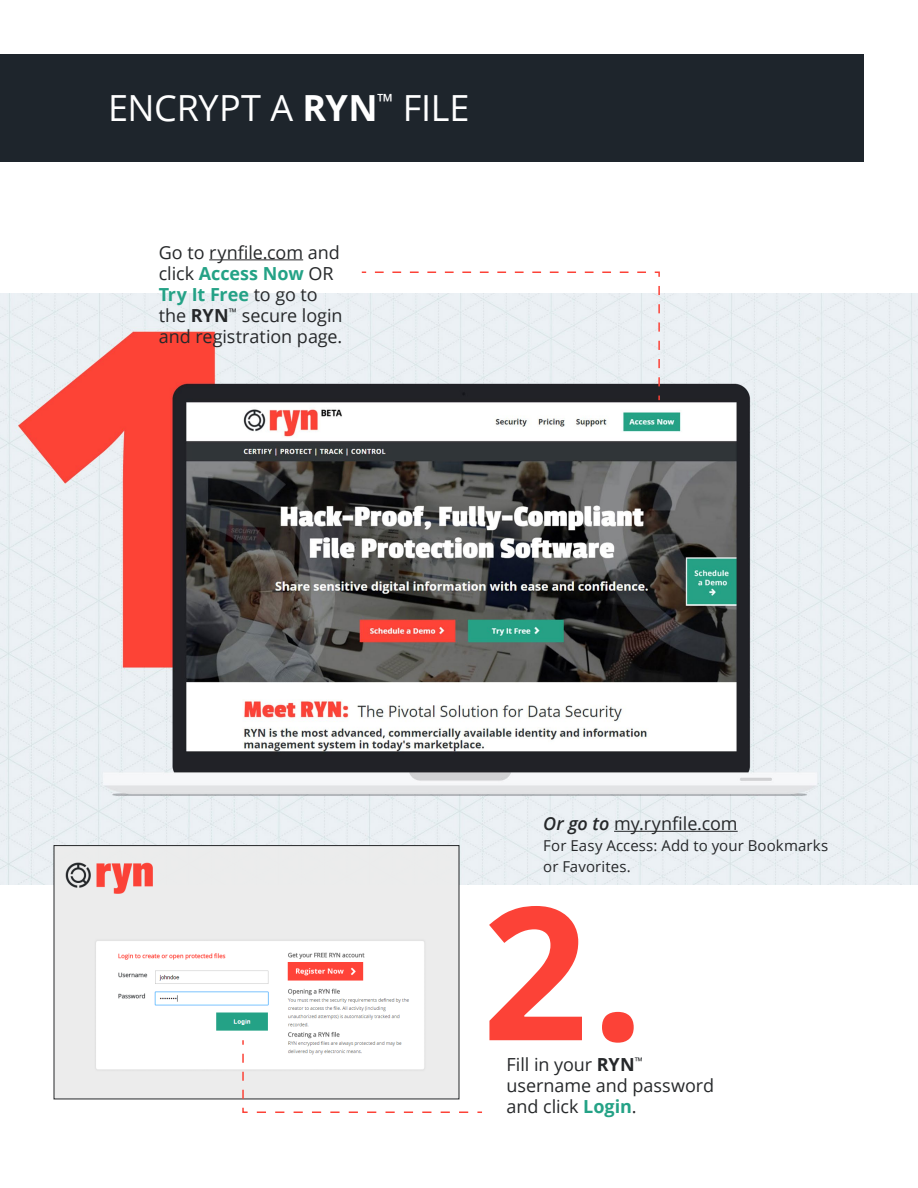
<style>
.page{position:relative;width:918px;height:1188px;background:#fff}
.page>*{position:absolute;margin:0;border:0;box-sizing:border-box;transform-origin:0 0}
.t1{font:700 185.4px "Open Sans";color:#fc4237}
.t2{font:36px "Open Sans";letter-spacing:-.005em;color:#fff}
.t3{font:18px/21px "Open Sans";letter-spacing:-.005em;color:#26282a}
.t4{font:15px/21px "Open Sans";letter-spacing:.005em;color:#26282a}
.s1{font-weight:700}
.s2{font-weight:700;color:#24a286}
.s3{font-weight:600;font-style:italic}
</style>
<div class="page">
<img style="left:0;top:294px;width:918px;height:590px">
<div style="left:0;top:54px;width:864px;height:108px;background:#1e252c"></div>
<svg style="left:360px;top:271px;width:301px;height:131px"></svg>
<hr style="left:209px;top:259px;width:94px;height:1px;background:#26282a">
<hr style="left:614px;top:831px;width:124px;height:1px;background:#26282a">
<img style="left:56px;top:847px;width:401px;height:250px">
<div style="left:54px;top:845px;width:405px;height:254px;border:1px solid #26282a"></div>
<svg style="left:242px;top:1039px;width:240px;height:74px"></svg>
<h2 class="t2" style="left:108px;top:83px;width:363px">ENCRYPT A <span class="s1">RYN</span><sup>™</sup> FILE</h2>
<p class="t3" style="left:159px;top:241px;width:185px">Go to rynfile.com and click <span class="s2">Access Now</span> OR<br><span class="s2">Try It Free</span> to go to the <span class="s1">RYN</span><sup>™</sup> secure login and registration page.</p>
<p class="t3" style="left:543px;top:812px;width:196px"><span class="s3">Or go to</span> my.rynfile.com</p>
<p class="t4" style="left:543px;top:835px;width:287px">For Easy Access: Add to your Bookmarks or Favorites.</p>
<h1 class="t1" style="left:482px;top:842px;width:164px">2.</h1>
<p class="t3" style="left:507px;top:1054px;width:209px">Fill in your <span class="s1">RYN</span><sup>™ </sup>username and password and click <span class="s2">Login</span>.</p>
</div>
